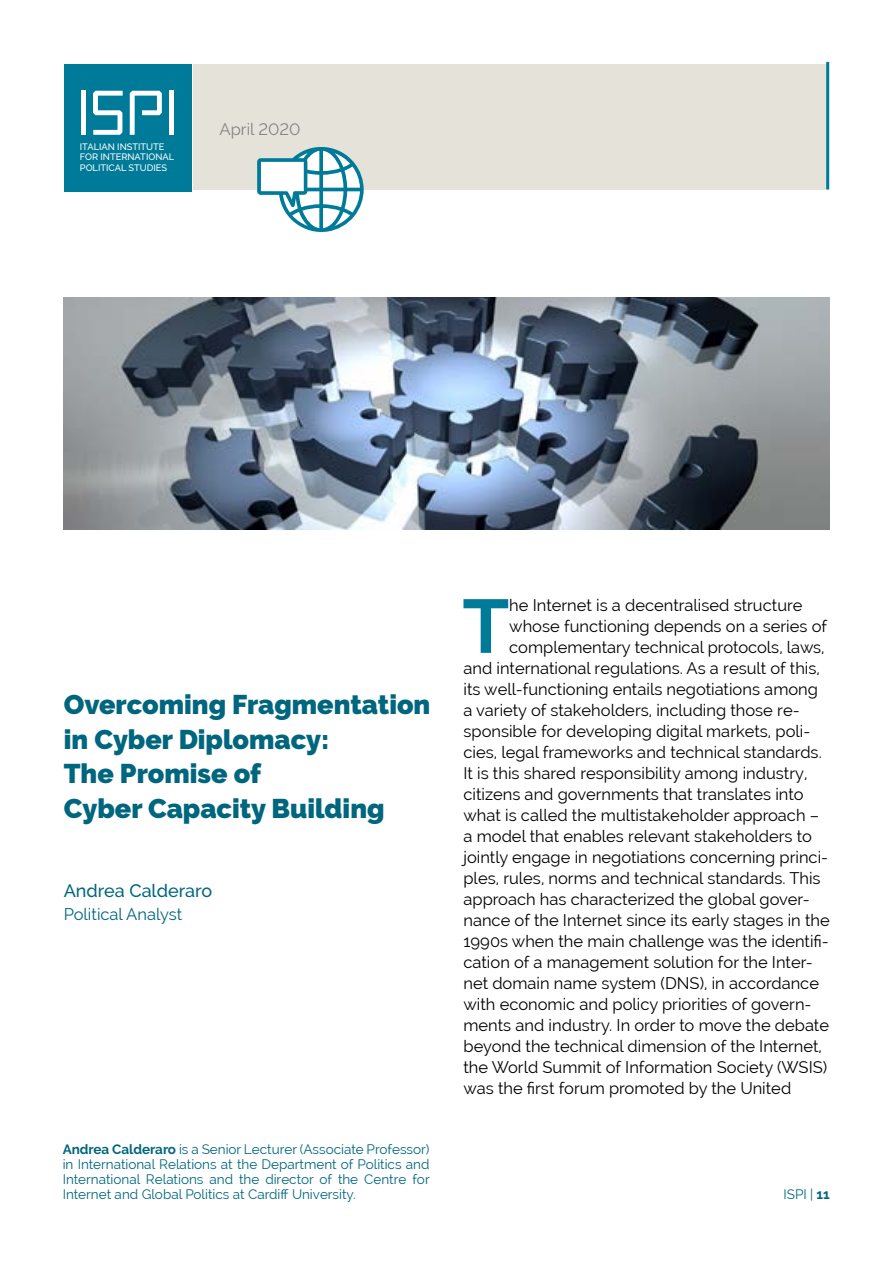
<style>
.page{position:relative;width:893px;height:1263px;background:#fff}
.page>*{position:absolute;margin:0;border:0;box-sizing:border-box;transform-origin:0 0}
.t1{font:700 75.6px "Raleway";color:#007a99}
.t2{font:900 27px/34.5px "Raleway";color:#00667e}
.t3{font:500 18px "Raleway";color:#00667e}
.t4{font:16.5px "Raleway";color:#000}
.t5{font:16.5px "Raleway";color:#00667e}
.t6{font:16.5px "Raleway";color:#848485}
.t7{font:13.5px/15px "Raleway";color:#00667e;text-align:justify}
.t8{font:500 9.3px/10.5px "Raleway";color:#fff}
.s1{font-weight:700}
</style>
<div class="page">
<div style="left:193px;top:64px;width:636px;height:126px;background:#e4e2d9"></div>
<div style="left:64px;top:64px;width:127px;height:127px;background:#007a99"></div>
<div style="left:169px;top:91px;width:5px;height:44px;background:#fff"></div>
<svg style="left:130px;top:91px;width:32px;height:44px"></svg>
<div style="left:81px;top:91px;width:5px;height:44px;background:#fff"></div>
<svg style="left:93px;top:91px;width:30px;height:44px"></svg>
<hr style="left:826px;top:62px;width:3px;height:127px;background:#007a99">
<svg style="left:257px;top:147px;width:107px;height:85px"></svg>
<img style="left:64px;top:298px;width:765px;height:231px">
<p class="t8" style="left:80px;top:141px;width:96px">ITALIAN INSTITUTE<br>FOR INTERNATIONAL<br>POLITICAL STUDIES</p>
<p class="t6" style="left:220px;top:120px;width:82px">April 2020</p>
<h2 class="t2" style="left:64px;top:688px;width:368px">Overcoming Fragmentation in Cyber Diplomacy:<br>The Promise of<br>Cyber Capacity Building</h2>
<p class="t3" style="left:64px;top:880px;width:150px">Andrea Calderaro</p>
<p class="t5" style="left:64px;top:904px;width:120px">Political Analyst</p>
<p class="t7" style="left:63px;top:1142px;width:368px"><span class="s1">Andrea Calderaro</span> is a Senior Lecturer (Associate Professor) in International Relations at the Department of Politics and International Relations and the director of the Centre for Internet and Global Politics at Cardiff University.</p>
<h1 class="t1" style="left:462px;top:583px;width:48px">T</h1>
<p class="t4" style="left:509px;top:595px;width:295px">he Internet is a decentralised structure</p>
<p class="t4" style="left:509px;top:616px;width:319px">whose functioning depends on a series of</p>
<p class="t4" style="left:509px;top:637px;width:317px">complementary technical protocols, laws,</p>
<p class="t4" style="left:463px;top:658px;width:358px">and international regulations. As a result of this,</p>
<p class="t4" style="left:463px;top:679px;width:356px">its well-functioning entails negotiations among</p>
<p class="t4" style="left:463px;top:700px;width:338px">a variety of stakeholders, including those re-</p>
<p class="t4" style="left:463px;top:721px;width:348px">sponsible for developing digital markets, poli-</p>
<p class="t4" style="left:463px;top:742px;width:360px">cies, legal frameworks and technical standards.</p>
<p class="t4" style="left:463px;top:763px;width:345px">It is this shared responsibility among industry,</p>
<p class="t4" style="left:463px;top:784px;width:341px">citizens and governments that translates into</p>
<p class="t4" style="left:463px;top:805px;width:357px">what is called the multistakeholder approach –</p>
<p class="t4" style="left:463px;top:826px;width:350px">a model that enables relevant stakeholders to</p>
<p class="t4" style="left:463px;top:847px;width:366px">jointly engage in negotiations concerning princi-</p>
<p class="t4" style="left:463px;top:868px;width:359px">ples, rules, norms and technical standards. This</p>
<p class="t4" style="left:463px;top:889px;width:348px">approach has characterized the global gover-</p>
<p class="t4" style="left:463px;top:910px;width:368px">nance of the Internet since its early stages in the</p>
<p class="t4" style="left:463px;top:931px;width:367px">1990s when the main challenge was the identifi-</p>
<p class="t4" style="left:463px;top:952px;width:351px">cation of a management solution for the Inter-</p>
<p class="t4" style="left:463px;top:973px;width:357px">net domain name system (DNS), in accordance</p>
<p class="t4" style="left:463px;top:994px;width:349px">with economic and policy priorities of govern-</p>
<p class="t4" style="left:463px;top:1015px;width:367px">ments and industry. In order to move the debate</p>
<p class="t4" style="left:463px;top:1036px;width:360px">beyond the technical dimension of the Internet,</p>
<p class="t4" style="left:463px;top:1057px;width:365px">the World Summit of Information Society (WSIS)</p>
<p class="t4" style="left:463px;top:1078px;width:329px">was the first forum promoted by the United</p>
<p class="t7" style="left:783px;top:1187px;width:48px">ISPI | <span class="s1">11</span></p>
</div>
